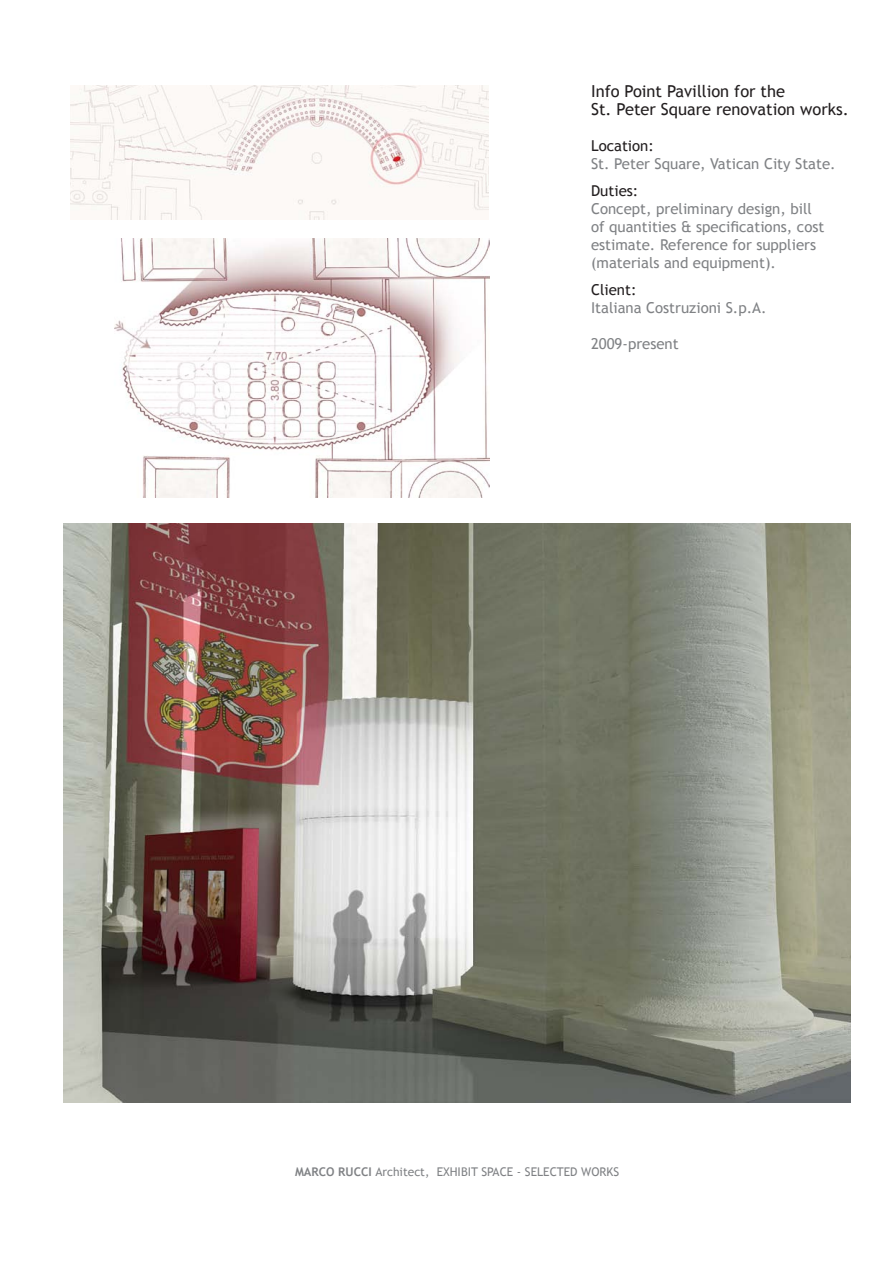
<style>
.page{position:relative;width:893px;height:1263px;background:#fff}
.page>*{position:absolute;margin:0;border:0;box-sizing:border-box;transform-origin:0 0}
.t1{font:16.5px "Trebuchet MS";color:#231f20}
.t2{font:15px/18px "Trebuchet MS";color:#808285}
.t3{font:15px "Trebuchet MS";color:#231f20}
.t4{font:12px "Trebuchet MS";color:#808285}
.s1{font-weight:700}
</style>
<div class="page">
<img style="left:70px;top:85px;width:419px;height:134px">
<img style="left:64px;top:523px;width:786px;height:579px">
<img style="left:114px;top:238px;width:376px;height:259px">
<p class="t1" style="left:591px;top:82px;width:196px">Info Point Pavillion for the</p>
<p class="t1" style="left:591px;top:100px;width:259px">St. Peter Square renovation works.</p>
<p class="t3" style="left:591px;top:137px;width:64px">Location:</p>
<p class="t2" style="left:591px;top:155px;width:246px">St. Peter Square, Vatican City State.</p>
<p class="t3" style="left:591px;top:182px;width:49px">Duties:</p>
<p class="t2" style="left:591px;top:200px;width:235px">Concept, preliminary design, bill of quantities &amp; specifications, cost estimate. Reference for suppliers (materials and equipment).</p>
<p class="t3" style="left:591px;top:281px;width:47px">Client:</p>
<p class="t2" style="left:591px;top:299px;width:177px">Italiana Costruzioni S.p.A.</p>
<p class="t2" style="left:591px;top:335px;width:89px">2009-present</p>
<p class="t4" style="left:295px;top:1164px;width:326px"><span class="s1">MARCO RUCCI</span> Architect, EXHIBIT SPACE - SELECTED WORKS</p>
</div>
